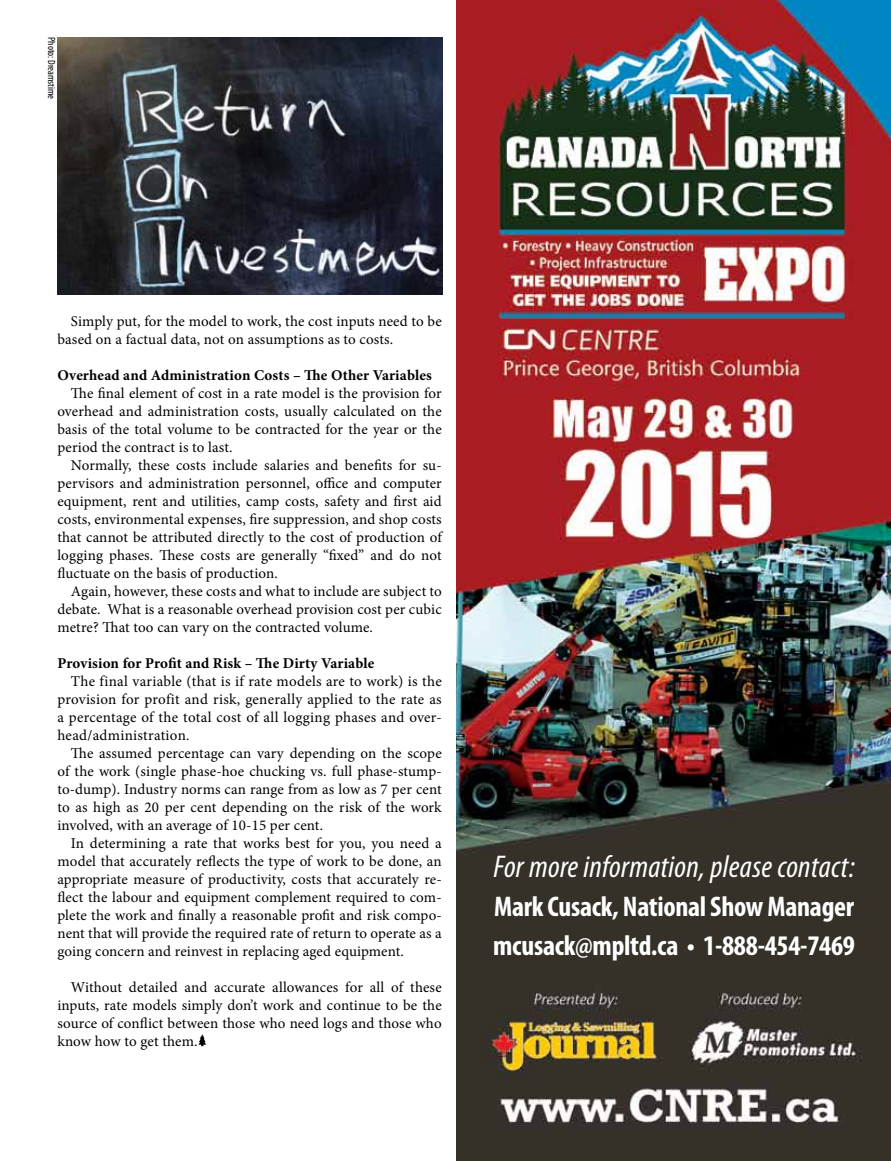
<style>
.page{position:relative;width:891px;height:1161px;background:#fff}
.page>*{position:absolute;margin:0;border:0;box-sizing:border-box;transform-origin:0 0}
.t1{font:italic condensed 31.5px "Myriad Pro";letter-spacing:.01em;color:#fff}
.t2{font:700 condensed 28.5px/39px "Myriad Pro";letter-spacing:-.01em;color:#fff}
.t3{font:15px/18px "Minion Pro";letter-spacing:.01em;color:#000;text-align:justify}
.t4{font:700 15px "Minion Pro";letter-spacing:.01em;color:#000}
.t5{font:condensed 10.5px "Myriad Pro";color:#000}
</style>
<div class="page">
<img style="left:457px;top:0;width:434px;height:1161px">
<svg style="left:198px;top:1035px;width:8px;height:11px"></svg>
<img style="left:57px;top:37px;width:386px;height:257px">
<p class="t5" style="left:58px;top:37px;width:64px;rotate:90deg">Photo: Dreamstime</p>
<p class="t3" style="left:57px;top:312px;width:386px;text-indent:14px">Simply put, for the model to work, the cost inputs need to be based on a factual data, not on assumptions as to costs.</p>
<p class="t4" style="left:57px;top:365px;width:376px">Overhead and Administration Costs – The Other Variables</p>
<p class="t3" style="left:57px;top:384px;width:386px;text-indent:14px">The final element of cost in a rate model is the provision for overhead and administration costs, usually calculated on the basis of the total volume to be contracted for the year or the period the contract is to last.</p>
<p class="t3" style="left:57px;top:456px;width:386px;text-indent:13px">Normally, these costs include salaries and benefits for su&shy;pervisors and administration personnel, office and computer equipment, rent and utilities, camp costs, safety and first aid costs, environmental expenses, fire suppression, and shop costs that cannot be attributed directly to the cost of production of logging phases. These costs are generally “fixed” and do not fluctuate on the basis of production.</p>
<p class="t3" style="left:57px;top:582px;width:386px;text-indent:14px">Again, however, these costs and what to include are subject to debate. What is a reasonable overhead provision cost per cubic metre? That too can vary on the contracted volume.</p>
<p class="t4" style="left:57px;top:653px;width:319px">Provision for Profit and Risk – The Dirty Variable</p>
<p class="t3" style="left:57px;top:672px;width:386px;text-indent:14px">The final variable (that is if rate models are to work) is the provision for profit and risk, generally applied to the rate as a percentage of the total cost of all logging phases and over&shy;head/administration.</p>
<p class="t3" style="left:57px;top:744px;width:386px;text-indent:14px">The assumed percentage can vary depending on the scope of the work (single phase-hoe chucking vs. full phase-stump&shy;to-dump). Industry norms can range from as low as 7 per cent to as high as 20 per cent depending on the risk of the work involved, with an average of 10-15 per cent.</p>
<p class="t3" style="left:57px;top:834px;width:386px;text-indent:14px">In determining a rate that works best for you, you need a model that accurately reflects the type of work to be done, an appropriate measure of productivity, costs that accurately re&shy;flect the labour and equipment complement required to com&shy;plete the work and finally a reasonable profit and risk compo&shy;nent that will provide the required rate of return to operate as a going concern and reinvest in replacing aged equipment.</p>
<p class="t3" style="left:57px;top:978px;width:386px;text-indent:14px">Without detailed and accurate allowances for all of these inputs, rate models simply don’t work and continue to be the source of conflict between those who need logs and those who know how to get them.</p>
<h1 class="t1" style="left:494px;top:848px;width:363px">For more information, please contact:</h1>
<h2 class="t2" style="left:493px;top:887px;width:363px">Mark Cusack, National Show Manager mcusack@mpltd.ca • 1-888-454-7469</h2>
</div>
